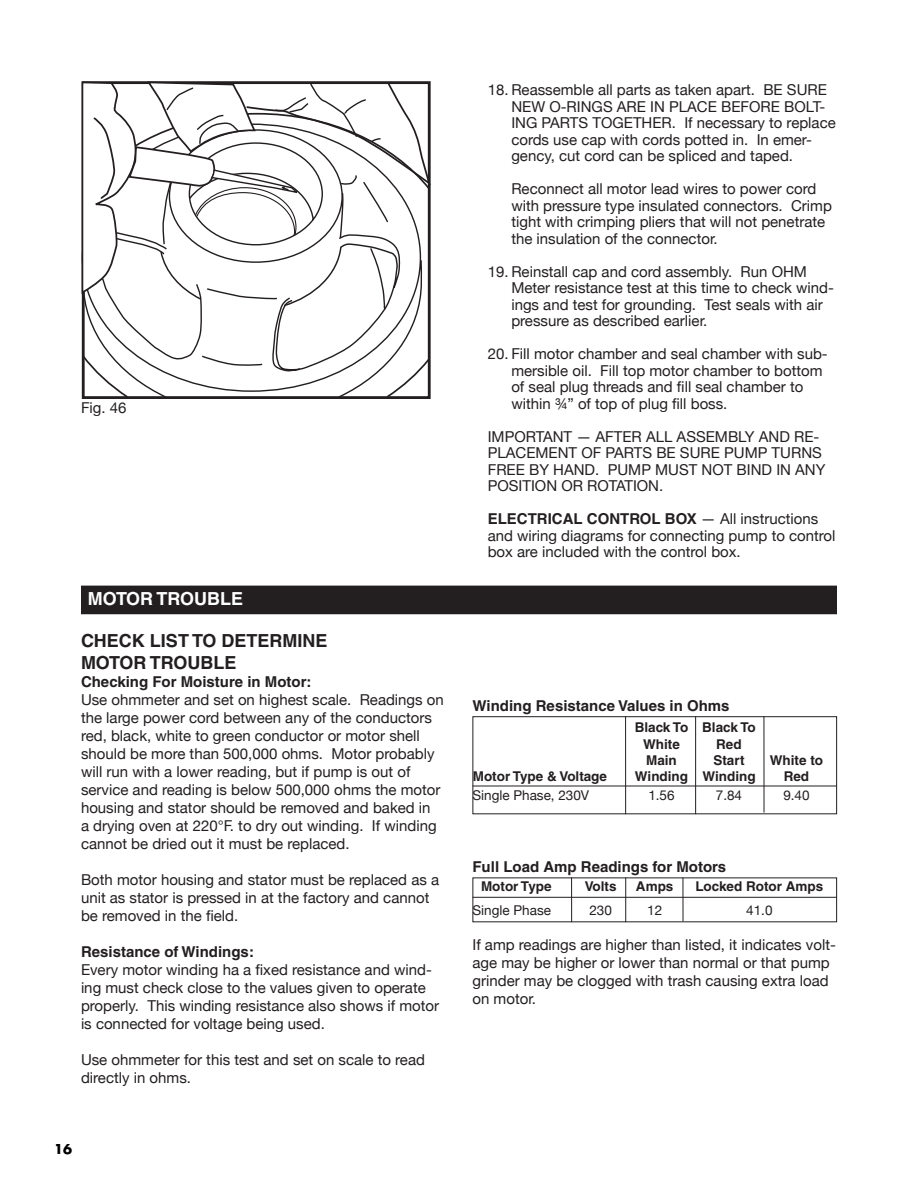
<style>
.page{position:relative;width:918px;height:1188px;background:#fff}
.page>*{position:absolute;margin:0;border:0;box-sizing:border-box;transform-origin:0 0}
.t1{font:700 18px/21.6px "Helvetica";color:#231f20}
.t2{font:700 18px "Helvetica";color:#fff}
.t3{font:15px/16.5px "Helvetica Neue";color:#231f20}
.t4{font:700 15px "Helvetica";color:#231f20}
.t5{font:700 15px "Futura T";color:#000}
.t6{font:700 13.5px/16.2px "Helvetica";color:#231f20}
.t7{font:13.5px "Helvetica Neue";color:#231f20}
.s1{font-family:"Helvetica Neue";font-weight:400}
</style>
<div class="page">
<div style="left:472px;top:716px;width:365px;height:98px;border:1px solid #231f20"></div>
<hr style="left:472px;top:786px;width:365px;height:1px;background:#231f20">
<hr style="left:625px;top:716px;width:1px;height:98px;background:#231f20">
<hr style="left:695px;top:716px;width:1px;height:98px;background:#231f20">
<hr style="left:764px;top:716px;width:1px;height:97px;background:#231f20">
<hr style="left:472px;top:897px;width:365px;height:1px;background:#231f20">
<hr style="left:571px;top:878px;width:1px;height:44px;background:#231f20">
<hr style="left:625px;top:878px;width:1px;height:44px;background:#231f20">
<hr style="left:683px;top:878px;width:1px;height:43px;background:#231f20">
<svg style="left:81px;top:307px;width:346px;height:92px"></svg>
<svg style="left:81px;top:81px;width:350px;height:226px"></svg>
<div style="left:82px;top:586px;width:754px;height:28px;background:#231f20"></div>
<p class="t3" style="left:81px;top:399px;width:47px">Fig. 46</p>
<p class="t2" style="left:88px;top:588px;width:157px">MOTOR TROUBLE</p>
<p class="t1" style="left:81px;top:630px;width:248px">CHECK LIST TO DETERMINE<br>MOTOR TROUBLE</p>
<p class="t4" style="left:81px;top:672px;width:232px">Checking For Moisture in Motor:</p>
<p class="t3" style="left:81px;top:690px;width:364px;line-height:18px">Use ohmmeter and set on highest scale. Readings on the large power cord between any of the conductors red, black, white to green conductor or motor shell should be more than 500,000 ohms. Motor probably will run with a lower reading, but if pump is out of service and reading is below 500,000 ohms the motor housing and stator should be removed and baked in<br>a drying oven at 220°F. to dry out winding. If winding cannot be dried out it must be replaced.</p>
<p class="t3" style="left:81px;top:870px;width:360px;line-height:18px">Both motor housing and stator must be replaced as a unit as stator is pressed in at the factory and cannot be removed in the field.</p>
<p class="t4" style="left:81px;top:942px;width:174px">Resistance of Windings:</p>
<p class="t3" style="left:81px;top:960px;width:360px;line-height:18px">Every motor winding ha a fixed resistance and wind&shy;ing must check close to the values given to operate properly. This winding resistance also shows if motor is connected for voltage being used.</p>
<p class="t3" style="left:81px;top:1050px;width:345px;line-height:18px">Use ohmmeter for this test and set on scale to read directly in ohms.</p>
<p class="t5" style="left:54px;top:1140px;width:19px">16</p>
<p class="t3" style="left:511px;top:81px;width:326px;text-indent:-24px">18. Reassemble all parts as taken apart. BE SURE NEW O-RINGS ARE IN PLACE BEFORE BOLT-ING PARTS TOGETHER. If necessary to replace cords use cap with cords potted in. In emer&shy;gency, cut cord can be spliced and taped.</p>
<p class="t3" style="left:511px;top:180px;width:322px">Reconnect all motor lead wires to power cord with pressure type insulated connectors. Crimp tight with crimping pliers that will not penetrate the insulation of the connector.</p>
<p class="t3" style="left:511px;top:263px;width:324px;text-indent:-24px">19. Reinstall cap and cord assembly. Run OHM Meter resistance test at this time to check wind&shy;ings and test for grounding. Test seals with air pressure as described earlier.</p>
<p class="t3" style="left:511px;top:345px;width:318px;text-indent:-24px">20. Fill motor chamber and seal chamber with sub&shy;mersible oil. Fill top motor chamber to bottom of seal plug threads and fill seal chamber to within ¾” of top of plug fill boss.</p>
<p class="t3" style="left:488px;top:428px;width:339px">IMPORTANT — AFTER ALL ASSEMBLY AND RE-PLACEMENT OF PARTS BE SURE PUMP TURNS FREE BY HAND. PUMP MUST NOT BIND IN ANY POSITION OR ROTATION.</p>
<p class="t4" style="left:488px;top:510px;width:332px">ELECTRICAL CONTROL BOX <span class="s1">— All instructions</span></p>
<p class="t3" style="left:488px;top:527px;width:349px">and wiring diagrams for connecting pump to control box are included with the control box.</p>
<p class="t4" style="left:472px;top:696px;width:259px">Winding Resistance Values in Ohms</p>
<p class="t6" style="left:643px;top:719px;width:114px;text-indent:-8px">Black To Black To<br>White</p>
<p class="t6" style="left:716px;top:736px;width:27px">Red</p>
<p class="t6" style="left:646px;top:752px;width:32px">Main</p>
<p class="t6" style="left:713px;top:752px;width:33px">Start</p>
<p class="t6" style="left:770px;top:752px;width:55px">White to</p>
<p class="t6" style="left:473px;top:768px;width:136px">Motor Type &amp; Voltage</p>
<p class="t6" style="left:635px;top:768px;width:122px">Winding Winding</p>
<p class="t6" style="left:784px;top:768px;width:27px">Red</p>
<p class="t7" style="left:472px;top:788px;width:118px">Single Phase, 230V</p>
<p class="t7" style="left:648px;top:788px;width:28px">1.56</p>
<p class="t7" style="left:716px;top:788px;width:28px">7.84</p>
<p class="t7" style="left:783px;top:788px;width:28px">9.40</p>
<p class="t4" style="left:472px;top:857px;width:255px">Full Load Amp Readings for Motors</p>
<p class="t6" style="left:481px;top:878px;width:72px">Motor Type</p>
<p class="t6" style="left:585px;top:878px;width:33px">Volts</p>
<p class="t6" style="left:636px;top:878px;width:39px">Amps</p>
<p class="t6" style="left:695px;top:878px;width:129px">Locked Rotor Amps</p>
<p class="t7" style="left:472px;top:903px;width:80px">Single Phase</p>
<p class="t7" style="left:589px;top:903px;width:24px">230</p>
<p class="t7" style="left:647px;top:903px;width:17px">12</p>
<p class="t7" style="left:746px;top:903px;width:28px">41.0</p>
<p class="t3" style="left:472px;top:935px;width:365px;line-height:18px">If amp readings are higher than listed, it indicates volt&shy;age may be higher or lower than normal or that pump grinder may be clogged with trash causing extra load on motor.</p>
</div>
